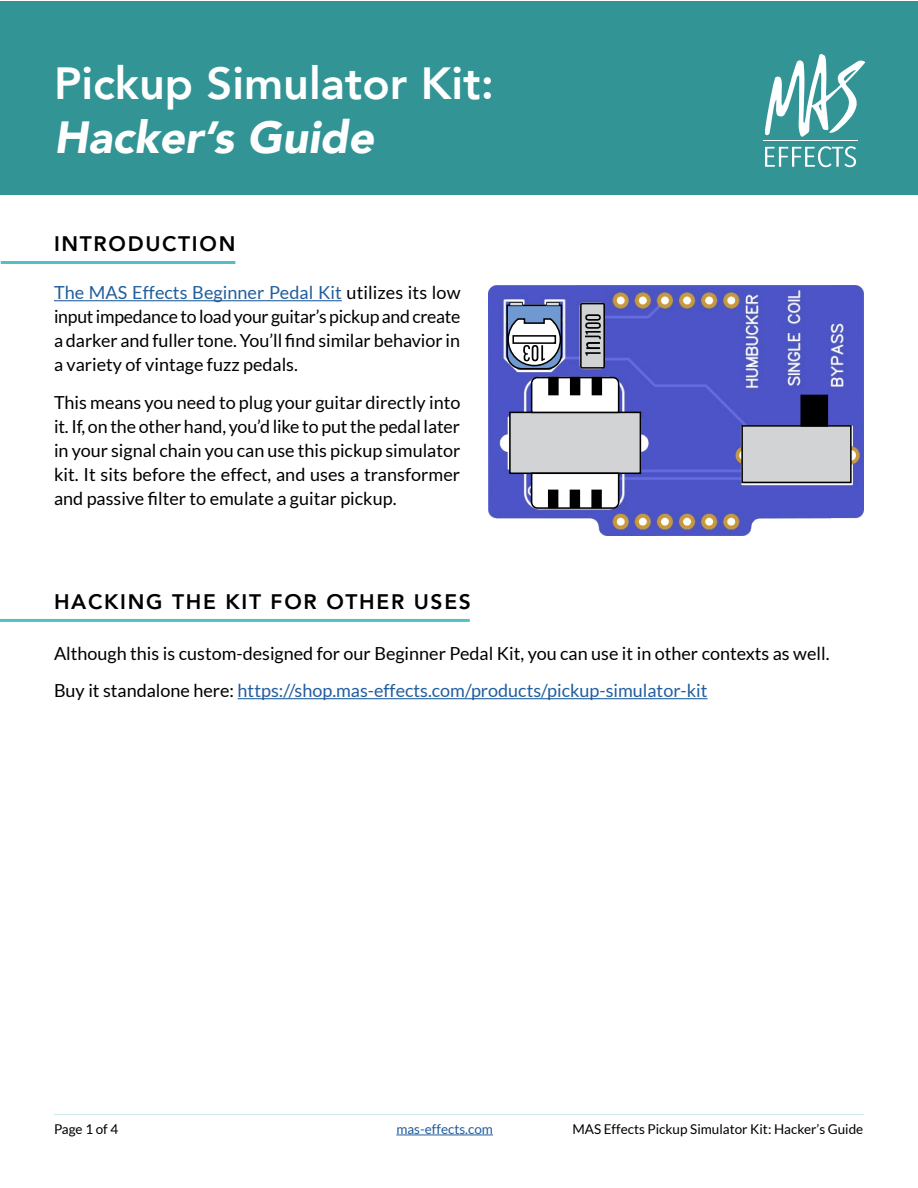
<style>
.page{position:relative;width:918px;height:1188px;background:#fff}
.page>*{position:absolute;margin:0;border:0;box-sizing:border-box;transform-origin:0 0}
.t1{font:800 45px "Avenir";color:#fff}
.t2{font:italic 900 45px "Avenir";color:#fff}
.t3{font:800 21px "Avenir";letter-spacing:.08em;color:#000}
.t4{font:18px/24px "Lato";color:#000;text-align:justify}
.t5{font:13.5px "Lato";color:#000}
.t6{font:13.5px "Lato";color:#215e9e}
.s1{color:#215e9e}
</style>
<div class="page">
<div style="left:1px;top:1px;width:917px;height:193px;background:#339496"></div>
<hr style="left:1px;top:261px;width:234px;height:3px;background:#52c1c6">
<hr style="left:0;top:619px;width:470px;height:3px;background:#52c1c6">
<img style="left:488px;top:285px;width:376px;height:250px">
<div style="left:742px;top:426px;width:109px;height:56px;background:#d1d3d4"></div>
<div style="left:741px;top:425px;width:111px;height:58px;border:2px solid #000"></div>
<div style="left:801px;top:395px;width:26px;height:31px;background:#000"></div>
<div style="left:800px;top:395px;width:28px;height:32px;border:2px solid #000"></div>
<svg style="left:506px;top:302px;width:57px;height:68px"></svg>
<svg style="left:580px;top:303px;width:25px;height:66px;background:#8f9092"></svg>
<div style="left:510px;top:412px;width:130px;height:61px;background:#d1d3d4"></div>
<div style="left:509px;top:412px;width:132px;height:62px;border:2px solid #000"></div>
<svg style="left:530px;top:376px;width:90px;height:38px"></svg>
<svg style="left:530px;top:472px;width:90px;height:38px"></svg>
<div style="left:571px;top:378px;width:9px;height:17px;background:#000"></div>
<div style="left:570px;top:377px;width:10px;height:18px;border:2px solid #000"></div>
<div style="left:549px;top:378px;width:9px;height:17px;background:#000"></div>
<div style="left:548px;top:377px;width:11px;height:18px;border:2px solid #000"></div>
<div style="left:592px;top:378px;width:9px;height:17px;background:#000"></div>
<div style="left:592px;top:377px;width:10px;height:18px;border:2px solid #000"></div>
<div style="left:570px;top:490px;width:9px;height:17px;background:#000"></div>
<div style="left:570px;top:490px;width:10px;height:18px;border:2px solid #000"></div>
<div style="left:549px;top:490px;width:9px;height:17px;background:#000"></div>
<div style="left:548px;top:490px;width:10px;height:18px;border:2px solid #000"></div>
<div style="left:592px;top:490px;width:9px;height:17px;background:#000"></div>
<div style="left:591px;top:490px;width:11px;height:18px;border:2px solid #000"></div>
<hr style="left:396px;top:1135px;width:97px;height:1px;background:#215e9e">
<hr style="left:54px;top:1114px;width:810px;height:1px;background:#cbeaec">
<svg style="left:765px;top:54px;width:101px;height:83px"></svg>
<hr style="left:763px;top:140px;width:95px;height:1px;background:#fff">
<svg style="left:765px;top:146px;width:91px;height:21px"></svg>
<hr style="left:54px;top:300px;width:288px;height:1px;background:#215e9e">
<hr style="left:238px;top:698px;width:470px;height:1px;background:#215e9e">
<h1 class="t1" style="left:54px;top:48px;width:442px">Pickup Simulator Kit:</h1>
<h1 class="t2" style="left:54px;top:100px;width:322px">Hacker’s Guide</h1>
<p class="t3" style="left:54px;top:227px;width:183px">INTRODUCTION</p>
<p class="t4" style="left:54px;top:281px;width:408px"><span class="s1">The MAS Effects Beginner Pedal Kit</span> utilizes its low input impedance to load your guitar’s pickup and create a darker and fuller tone. You’ll find similar behavior in a variety of vintage fuzz pedals.</p>
<p class="t4" style="left:54px;top:390px;width:408px">This means you need to plug your guitar directly into it. If, on the other hand, you’d like to put the pedal later in your signal chain you can use this pickup simulator kit. It sits before the effect, and uses a transformer and passive filter to emulate a guitar pickup.</p>
<p class="t3" style="left:54px;top:585px;width:418px">HACKING THE KIT FOR OTHER USES</p>
<p class="t4" style="left:54px;top:635px;width:777px;line-height:37.5px">Although this is custom-designed for our Beginner Pedal Kit, you can use it in other contexts as well.<br>Buy it standalone here: <span class="s1">https://shop.mas-effects.com/products/pickup-simulator-kit</span></p>
<p class="t5" style="left:54px;top:1122px;width:66px">Page 1 of 4</p>
<p class="t6" style="left:396px;top:1122px;width:98px">mas-effects.com</p>
<p class="t5" style="left:572px;top:1122px;width:292px">MAS Effects Pickup Simulator Kit: Hacker’s Guide</p>
</div>
